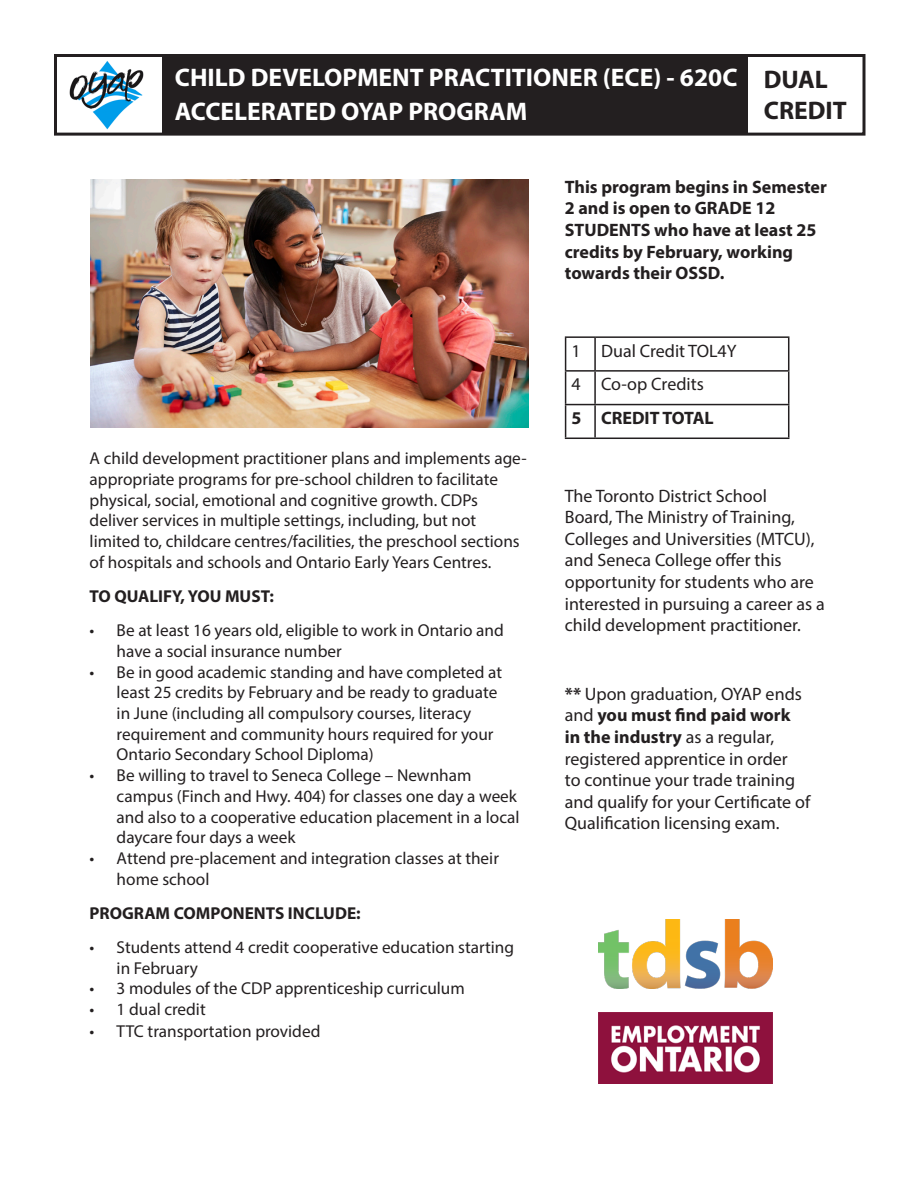
<style>
.page{position:relative;width:918px;height:1188px;background:#fff}
.page>*{position:absolute;margin:0;border:0;box-sizing:border-box;transform-origin:0 0}
.t1{font:700 25.5px "Myriad Pro";color:#fff}
.t2{font:700 25.5px "Myriad Pro";color:#231f20}
.t3{font:18px/21.6px "Myriad Pro";color:#231f20}
.t4{font:700 18px/21.6px "Myriad Pro";color:#231f20}
.t5{font:17.25px/20.7px "Myriad Pro";color:#231f20}
.t6{font:700 17.25px "Myriad Pro";color:#231f20}
.s1{font-weight:700}
</style>
<div class="page">
<div style="left:162px;top:54px;width:585px;height:80px;background:#231f20"></div>
<div style="left:54px;top:54px;width:812px;height:82px;border:3px solid #231f20"></div>
<img style="left:69px;top:61px;width:75px;height:69px">
<img style="left:90px;top:179px;width:439px;height:249px">
<img style="left:598px;top:1012px;width:174px;height:71px">
<hr style="left:565px;top:336px;width:30px;height:2px;background:#231f20">
<hr style="left:565px;top:338px;width:1px;height:32px;background:#231f20">
<hr style="left:595px;top:336px;width:194px;height:2px;background:#231f20">
<hr style="left:594px;top:338px;width:2px;height:32px;background:#231f20">
<hr style="left:788px;top:338px;width:1px;height:32px;background:#231f20">
<hr style="left:565px;top:370px;width:30px;height:2px;background:#231f20">
<hr style="left:565px;top:372px;width:1px;height:32px;background:#231f20">
<hr style="left:595px;top:370px;width:194px;height:2px;background:#231f20">
<hr style="left:594px;top:372px;width:2px;height:32px;background:#231f20">
<hr style="left:788px;top:372px;width:1px;height:32px;background:#231f20">
<hr style="left:565px;top:404px;width:30px;height:1px;background:#231f20">
<hr style="left:565px;top:405px;width:1px;height:33px;background:#231f20">
<hr style="left:595px;top:404px;width:194px;height:1px;background:#231f20">
<hr style="left:594px;top:405px;width:2px;height:33px;background:#231f20">
<hr style="left:788px;top:405px;width:1px;height:33px;background:#231f20">
<hr style="left:565px;top:438px;width:30px;height:1px;background:#231f20">
<hr style="left:595px;top:438px;width:194px;height:1px;background:#231f20">
<img style="left:598px;top:919px;width:174px;height:69px">
<p class="t1" style="left:175px;top:61px;width:564px">CHILD DEVELOPMENT PRACTITIONER (ECE) - 620C</p>
<p class="t2" style="left:764px;top:63px;width:66px">DUAL</p>
<p class="t2" style="left:764px;top:93px;width:84px">CREDIT</p>
<p class="t1" style="left:175px;top:95px;width:354px">ACCELERATED OYAP PROGRAM</p>
<p class="t4" style="left:565px;top:175px;width:264px">This program begins in Semester<br>2 and is open to GRADE 12<br>STUDENTS who have at least 25 credits by February, working towards their OSSD.</p>
<p class="t5" style="left:90px;top:448px;width:439px">A child development practitioner plans and implements age&shy;appropriate programs for pre-school children to facilitate physical, social, emotional and cognitive growth. CDPs deliver services in multiple settings, including, but not</p>
<p class="t5" style="left:90px;top:531px;width:432px">limited to, childcare centres/facilities, the preschool sections of hospitals and schools and Ontario Early Years Centres.</p>
<p class="t6" style="left:90px;top:585px;width:186px">TO QUALIFY, YOU MUST:</p>
<p class="t5" style="left:117px;top:620px;width:389px;text-indent:-27px">• Be at least 16 years old, eligible to work in Ontario and have a social insurance number</p>
<p class="t5" style="left:117px;top:661px;width:387px;text-indent:-27px">• Be in good academic standing and have completed at least 25 credits by February and be ready to graduate in June (including all compulsory courses, literacy requirement and community hours required for your Ontario Secondary School Diploma)</p>
<p class="t5" style="left:117px;top:765px;width:404px;text-indent:-27px">• Be willing to travel to Seneca College – Newnham campus (Finch and Hwy. 404) for classes one day a week and also to a cooperative education placement in a local daycare four days a week</p>
<p class="t5" style="left:117px;top:848px;width:384px;text-indent:-27px">• Attend pre-placement and integration classes at their home school</p>
<p class="t6" style="left:90px;top:902px;width:273px">PROGRAM COMPONENTS INCLUDE:</p>
<p class="t5" style="left:117px;top:937px;width:399px;text-indent:-27px">• Students attend 4 credit cooperative education starting in February</p>
<p class="t5" style="left:90px;top:978px;width:377px">• 3 modules of the CDP apprenticeship curriculum</p>
<p class="t5" style="left:90px;top:999px;width:118px">• 1 dual credit</p>
<p class="t5" style="left:90px;top:1020px;width:232px">• TTC transportation provided</p>
<p class="t3" style="left:572px;top:340px;width:11px">1</p>
<p class="t3" style="left:601px;top:340px;width:137px">Dual Credit TOL4Y</p>
<p class="t3" style="left:572px;top:373px;width:11px">4</p>
<p class="t3" style="left:601px;top:373px;width:104px">Co-op Credits</p>
<p class="t4" style="left:572px;top:407px;width:11px">5</p>
<p class="t4" style="left:601px;top:407px;width:114px">CREDIT TOTAL</p>
<p class="t3" style="left:565px;top:485px;width:261px">The Toronto District School<br>Board, The Ministry of Training,<br>Colleges and Universities (MTCU), and Seneca College offer this opportunity for students who are interested in pursuing a career as a child development practitioner.</p>
<p class="t3" style="left:565px;top:683px;width:247px"><span class="s1">**</span> Upon graduation, OYAP ends and <span class="s1">you must find paid work in the industry</span> as a regular, registered apprentice in order<br>to continue your trade training and qualify for your Certificate of<br>Qualification licensing exam.</p>
</div>
